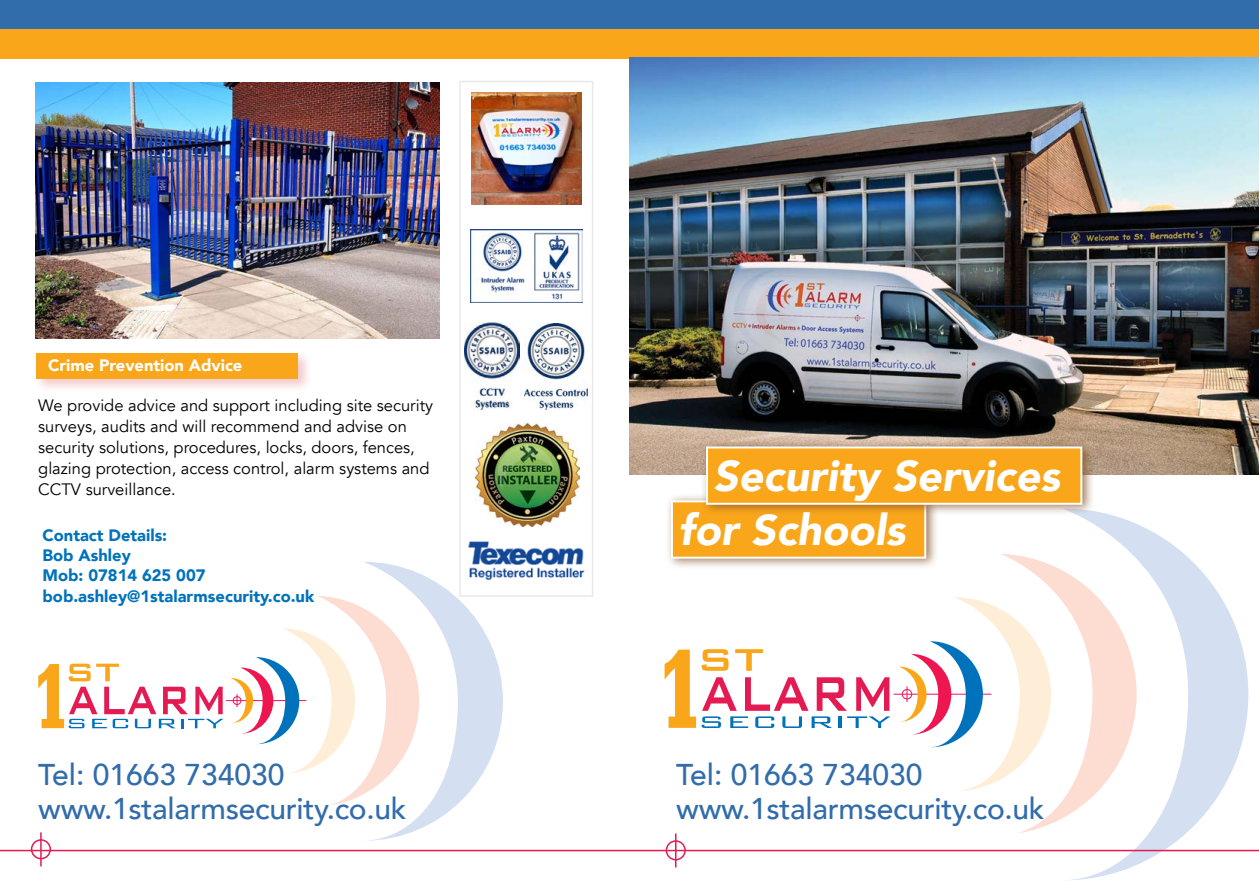
<style>
.page{position:relative;width:1259px;height:893px;background:#fff}
.page>*{position:absolute;margin:0;border:0;box-sizing:border-box;transform-origin:0 0}
.t1{font:italic 900 43.2px "Avenir";color:#fff}
.t2{font:500 30px "Avenir";letter-spacing:-.01em;color:#316cab}
.t3{font:16.5px/21px "Avenir";color:#000}
.t4{font:900 16.5px/19.8px "Avenir";color:#0072bc}
.t5{font:900 16.5px "Avenir";color:#fff}
</style>
<div class="page">
<svg style="left:1059px;top:511px;width:189px;height:369px"></svg>
<div style="left:0;top:4px;width:1259px;height:54px;background:#faa61a"></div>
<div style="left:0;top:0;width:1259px;height:28px;background:#316cab"></div>
<hr style="left:0;top:850px;width:1259px;height:1px;background:#e41a52">
<div style="left:31px;top:839px;width:20px;height:20px;border:2px solid #e41a52;border-radius:50%"></div>
<hr style="left:40px;top:832px;width:2px;height:34px;background:#e41a52">
<div style="left:665px;top:840px;width:21px;height:20px;border:2px solid #e41a52;border-radius:50%"></div>
<hr style="left:675px;top:833px;width:1px;height:34px;background:#e41a52">
<div style="left:33px;top:350px;width:279px;height:43px;background:#d2232a;opacity:.24"></div>
<div style="left:36px;top:353px;width:262px;height:25px;background:#faa61a"></div>
<img style="left:629px;top:57px;width:630px;height:418px">
<hr style="left:226px;top:700px;width:80px;height:1px;background:#ed145b">
<svg style="left:230px;top:561px;width:273px;height:280px"></svg>
<svg style="left:38px;top:664px;width:185px;height:64px"></svg>
<img style="left:471px;top:229px;width:112px;height:73px">
<img style="left:455px;top:541px;width:130px;height:57px">
<img style="left:476px;top:423px;width:103px;height:103px">
<img style="left:471px;top:92px;width:110px;height:112px">
<hr style="left:893px;top:694px;width:98px;height:1px;background:#ed145b">
<svg style="left:898px;top:554px;width:238px;height:279px"></svg>
<svg style="left:664px;top:649px;width:226px;height:79px"></svg>
<div style="left:665px;top:493px;width:274px;height:77px;background:#815128;opacity:.75"></div>
<div style="left:672px;top:501px;width:253px;height:57px;background:#faa61a"></div>
<div style="left:671px;top:500px;width:255px;height:59px;border:2px solid #fff"></div>
<div style="left:700px;top:439px;width:395px;height:77px;background:#815128;opacity:.75"></div>
<div style="left:707px;top:447px;width:374px;height:57px;background:#faa61a"></div>
<div style="left:706px;top:446px;width:376px;height:59px;border:2px solid #fff"></div>
<img style="left:35px;top:83px;width:404px;height:255px">
<img style="left:525px;top:323px;width:62px;height:86px">
<img style="left:464px;top:322px;width:56px;height:87px">
<p class="t5" style="left:48px;top:351px;width:196px">Crime Prevention Advice</p>
<p class="t3" style="left:38px;top:395px;width:396px">We provide advice and support including site security surveys, audits and will recommend and advise on security solutions, procedures, locks, doors, fences, glazing protection, access control, alarm systems and CCTV surveillance.</p>
<p class="t4" style="left:43px;top:525px;width:165px">Contact Details:<br>Bob Ashley<br>Mob: 07814 625 007</p>
<p class="t4" style="left:43px;top:586px;width:273px">bob.ashley@1stalarmsecurity.co.uk</p>
<h1 class="t1" style="left:713px;top:440px;width:348px">Security Services</h1>
<h1 class="t1" style="left:678px;top:494px;width:229px">for Schools</h1>
<h2 class="t2" style="left:38px;top:748px;width:248px">Tel: 01663 734030</h2>
<h2 class="t2" style="left:676px;top:748px;width:248px">Tel: 01663 734030</h2>
<h2 class="t2" style="left:38px;top:782px;width:370px">www.1stalarmsecurity.co.uk</h2>
<h2 class="t2" style="left:676px;top:782px;width:370px">www.1stalarmsecurity.co.uk</h2>
</div>
